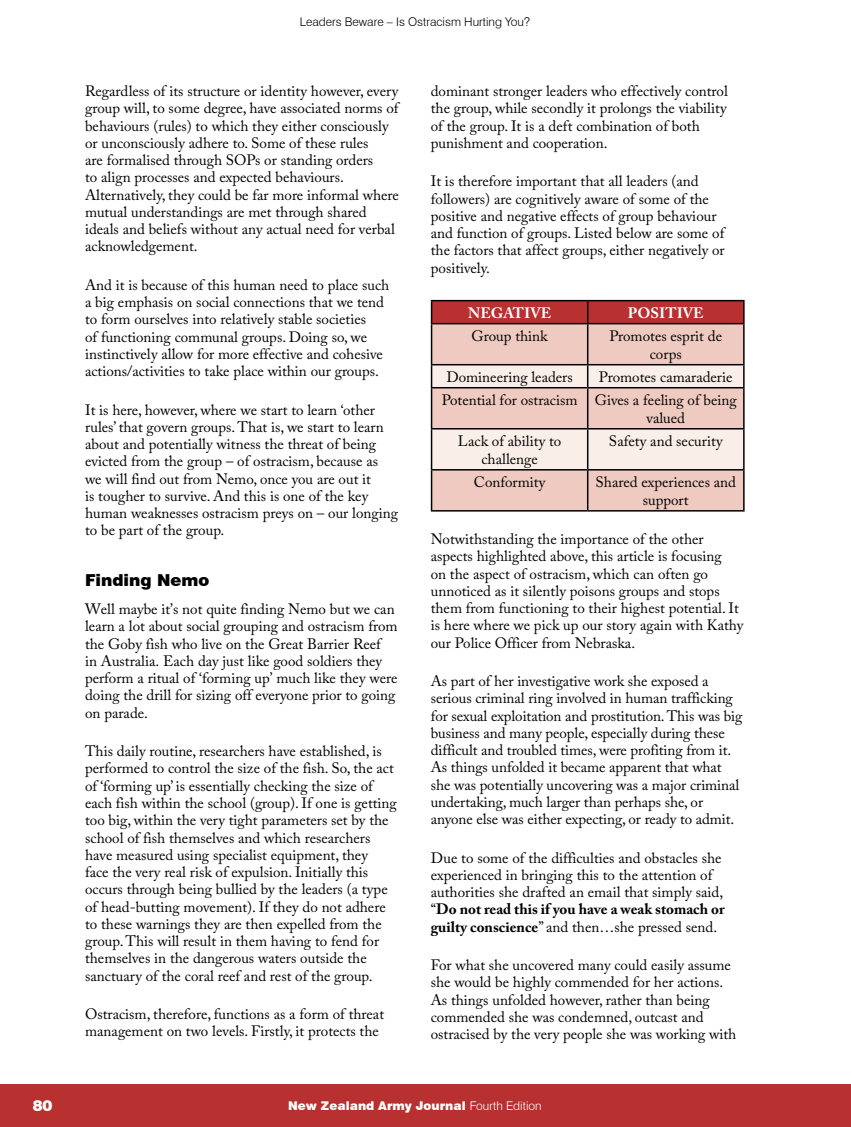
<style>
.page{position:relative;width:851px;height:1127px;background:#fff}
.page>*{position:absolute;margin:0;border:0;box-sizing:border-box;transform-origin:0 0}
.t1{font:900 16.5px "Swiss 721 BT";color:#000}
.t2{font:15px/17.2px "Adobe Caslon Pro";color:#000}
.t3{font:700 15px "Adobe Caslon Pro";color:#fff}
.t4{font:900 15px "Swiss 721 BT";color:#fff}
.t5{font:300 12px "Swiss 721 BT";color:#000}
.t6{font:900 12px "Swiss 721 BT";color:#fff}
.s1{font-weight:700}
.s2{font-weight:300}
</style>
<div class="page">
<div style="left:0;top:1084px;width:850px;height:43px;background:#b83030"></div>
<hr style="left:850px;top:1084px;width:1px;height:43px;background:#b83030">
<div style="left:432px;top:324px;width:311px;height:186px;background:#eecac0"></div>
<hr style="left:431px;top:300px;width:156px;height:1px;background:#000">
<hr style="left:587px;top:300px;width:157px;height:1px;background:#000">
<svg style="left:431px;top:301px;width:313px;height:22px;background:#b12e2e"></svg>
<hr style="left:431px;top:323px;width:156px;height:1px;background:#000">
<hr style="left:431px;top:324px;width:1px;height:40px;background:#000">
<hr style="left:587px;top:323px;width:157px;height:1px;background:#000">
<hr style="left:587px;top:324px;width:1px;height:40px;background:#000">
<hr style="left:743px;top:324px;width:1px;height:40px;background:#000">
<hr style="left:431px;top:364px;width:156px;height:1px;background:#000">
<hr style="left:587px;top:364px;width:157px;height:1px;background:#000">
<svg style="left:431px;top:365px;width:313px;height:104px;background:#f0dbd4"></svg>
<hr style="left:431px;top:387px;width:156px;height:1px;background:#000">
<hr style="left:431px;top:388px;width:1px;height:40px;background:#000">
<hr style="left:587px;top:387px;width:157px;height:1px;background:#000">
<hr style="left:587px;top:388px;width:1px;height:40px;background:#000">
<hr style="left:743px;top:388px;width:1px;height:40px;background:#000">
<hr style="left:431px;top:428px;width:156px;height:1px;background:#000">
<hr style="left:431px;top:429px;width:1px;height:40px;background:#000">
<hr style="left:587px;top:428px;width:157px;height:1px;background:#000">
<hr style="left:587px;top:429px;width:1px;height:40px;background:#000">
<hr style="left:743px;top:429px;width:1px;height:40px;background:#000">
<hr style="left:431px;top:469px;width:156px;height:1px;background:#000">
<hr style="left:431px;top:470px;width:1px;height:40px;background:#000">
<hr style="left:587px;top:469px;width:157px;height:1px;background:#000">
<hr style="left:587px;top:470px;width:1px;height:40px;background:#000">
<hr style="left:743px;top:470px;width:1px;height:40px;background:#000">
<hr style="left:431px;top:510px;width:156px;height:1px;background:#000">
<hr style="left:587px;top:510px;width:157px;height:1px;background:#000">
<p class="t5" style="left:300px;top:14px;width:232px">Leaders Beware – Is Ostracism Hurting You?</p>
<p class="t2" style="left:85px;top:82px;width:315px">Regardless of its structure or identity however, every group will, to some degree, have associated norms of behaviours (rules) to which they either consciously or unconsciously adhere to. Some of these rules<br>are formalised through SOPs or standing orders<br>to align processes and expected behaviours.<br>Alternatively, they could be far more informal where mutual understandings are met through shared ideals and beliefs without any actual need for verbal acknowledgement.</p>
<p class="t2" style="left:85px;top:276px;width:306px">And it is because of this human need to place such a big emphasis on social connections that we tend to form ourselves into relatively stable societies<br>of functioning communal groups. Doing so, we instinctively allow for more effective and cohesive actions/activities to take place within our groups.</p>
<p class="t2" style="left:85px;top:401px;width:314px">It is here, however, where we start to learn ‘other rules’ that govern groups. That is, we start to learn about and potentially witness the threat of being evicted from the group – of ostracism, because as we will find out from Nemo, once you are out it<br>is tougher to survive. And this is one of the key human weaknesses ostracism preys on – our longing to be part of the group.</p>
<p class="t1" style="left:85px;top:570px;width:126px">Finding Nemo</p>
<p class="t2" style="left:85px;top:600px;width:314px">Well maybe it’s not quite finding Nemo but we can learn a lot about social grouping and ostracism from the Goby fish who live on the Great Barrier Reef<br>in Australia. Each day just like good soldiers they perform a ritual of ‘forming up’ much like they were doing the drill for sizing off everyone prior to going on parade.</p>
<p class="t2" style="left:85px;top:742px;width:313px">This daily routine, researchers have established, is performed to control the size of the fish. So, the act of ‘forming up’ is essentially checking the size of each fish within the school (group). If one is getting too big, within the very tight parameters set by the school of fish themselves and which researchers have measured using specialist equipment, they<br>face the very real risk of expulsion. Initially this occurs through being bullied by the leaders (a type of head-butting movement). If they do not adhere to these warnings they are then expelled from the group. This will result in them having to fend for themselves in the dangerous waters outside the sanctuary of the coral reef and rest of the group.</p>
<p class="t2" style="left:85px;top:1005px;width:300px">Ostracism, therefore, functions as a form of threat management on two levels. Firstly, it protects the</p>
<p class="t2" style="left:431px;top:82px;width:298px">dominant stronger leaders who effectively control the group, while secondly it prolongs the viability of the group. It is a deft combination of both punishment and cooperation.</p>
<p class="t2" style="left:431px;top:173px;width:295px">It is therefore important that all leaders (and followers) are cognitively aware of some of the positive and negative effects of group behaviour and function of groups. Listed below are some of the factors that affect groups, either negatively or positively.</p>
<p class="t3" style="left:468px;top:304px;width:84px">NEGATIVE</p>
<p class="t3" style="left:627px;top:304px;width:77px">POSITIVE</p>
<p class="t2" style="left:471px;top:327px;width:78px">Group think</p>
<p class="t2" style="left:609px;top:326px;width:114px;line-height:18px;text-align:center">Promotes esprit de corps</p>
<p class="t2" style="left:446px;top:368px;width:127px">Domineering leaders</p>
<p class="t2" style="left:441px;top:365px;width:296px;line-height:23px;text-align:right">Promotes camaraderie<br>Potential for ostracism Gives a feeling of being</p>
<p class="t2" style="left:646px;top:409px;width:40px">valued</p>
<p class="t2" style="left:458px;top:432px;width:105px;line-height:18px;text-align:center">Lack of ability to challenge</p>
<p class="t2" style="left:608px;top:432px;width:115px">Safety and security</p>
<p class="t2" style="left:473px;top:473px;width:73px">Conformity</p>
<p class="t2" style="left:595px;top:473px;width:142px;line-height:18px;text-align:center">Shared experiences and support</p>
<p class="t2" style="left:430px;top:530px;width:314px">Notwithstanding the importance of the other aspects highlighted above, this article is focusing<br>on the aspect of ostracism, which can often go unnoticed as it silently poisons groups and stops them from functioning to their highest potential. It is here where we pick up our story again with Kathy our Police Officer from Nebraska.</p>
<p class="t2" style="left:430px;top:672px;width:313px">As part of her investigative work she exposed a serious criminal ring involved in human trafficking for sexual exploitation and prostitution. This was big business and many people, especially during these difficult and troubled times, were profiting from it.<br>As things unfolded it became apparent that what she was potentially uncovering was a major criminal undertaking, much larger than perhaps she, or anyone else was either expecting, or ready to admit.</p>
<p class="t2" style="left:430px;top:849px;width:295px">Due to some of the difficulties and obstacles she experienced in bringing this to the attention of authorities she drafted an email that simply said, “<span class="s1">Do not read this if you have a weak stomach or guilty conscience</span>” and then…she pressed send.</p>
<p class="t2" style="left:430px;top:956px;width:307px">For what she uncovered many could easily assume she would be highly commended for her actions.<br>As things unfolded however, rather than being commended she was condemned, outcast and ostracised by the very people she was working with</p>
<p class="t4" style="left:33px;top:1097px;width:21px">80</p>
<p class="t6" style="left:288px;top:1099px;width:255px">New Zealand Army Journal <span class="s2">Fourth Edition</span></p>
</div>
